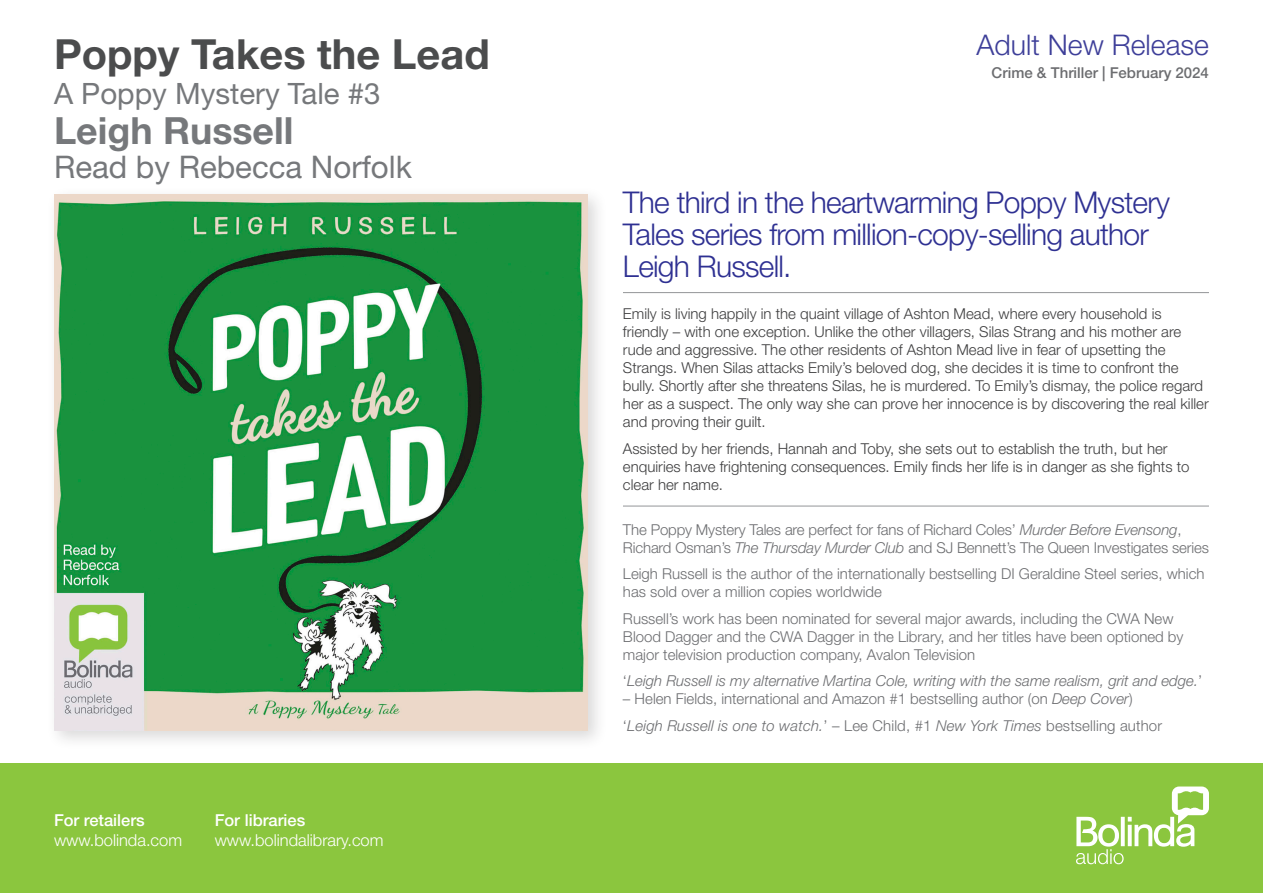
<style>
.page{position:relative;width:1263px;height:893px;background:#fff}
.page>*{position:absolute;margin:0;border:0;box-sizing:border-box;transform-origin:0 0}
.t1{font:700 41.55px "Helvetica Neue LT Std";color:#4b4c4d}
.t2{font:700 37.5px "Helvetica Neue LT Std";color:#76787b}
.t3{font:31.2px "Helvetica Neue LT Std";color:#76787b}
.Teaser_Blurb_-_Adult{font:300 30px/31.5px "Helvetica Neue LT Std";letter-spacing:-.025em;color:#2e3092}
.t4{font:29.4px "Helvetica Neue LT Std";color:#76787b}
.t5{font:300 28.5px "Helvetica Neue LT Std";color:#3e3f99}
.t6{font:300 16.5px "Helvetica Neue LT Std";color:#fff}
.t7{font:500 16.5px "Helvetica Neue LT Std";color:#fff}
.Main_Blurb{font:300 15px/18px "Helvetica Neue LT Std";color:#3e3e3f}
.Award___Quote{font:300 15px/18px "Helvetica Neue LT Std";color:#6c6d70}
.Award___Quote-2{font:italic 300 15px "Helvetica Neue LT Std";color:#6c6d70}
.Genre___date{font:500 15px "Helvetica Neue LT Std";color:#6c6d70}
.s1{font-style:italic}
.s2{font-style:normal}
</style>
<div class="page">
<div style="left:0;top:763px;width:1263px;height:130px;background:#8bc63e"></div>
<svg style="left:1076px;top:786px;width:133px;height:78px"></svg>
<hr style="left:623px;top:506px;width:586px;height:1px;background:#939598">
<hr style="left:623px;top:292px;width:586px;height:1px;background:#939598">
<div style="left:46px;top:186px;width:562px;height:565px;background:#231f20;opacity:.17"></div>
<img style="left:54px;top:194px;width:534px;height:537px">
<p class="t1" style="left:54px;top:29px;width:437px">Poppy Takes the Lead</p>
<p class="t4" style="left:54px;top:76px;width:328px">A Poppy Mystery Tale #3</p>
<p class="t2" style="left:54px;top:107px;width:241px">Leigh Russell</p>
<p class="t3" style="left:54px;top:149px;width:359px">Read by Rebecca Norfolk</p>
<p class="t7" style="left:54px;top:811px;width:92px">For retailers</p>
<p class="t6" style="left:54px;top:830px;width:130px">www.bolinda.com</p>
<p class="t7" style="left:215px;top:811px;width:92px">For libraries</p>
<p class="t6" style="left:215px;top:830px;width:170px">www.bolindalibrary.com</p>
<p class="t5" style="left:977px;top:27px;width:234px">Adult New Release</p>
<p class="Genre___date" style="left:992px;top:63px;width:219px">Crime &amp; Thriller | February 2024</p>
<p class="Teaser_Blurb_-_Adult" style="left:623px;top:186px;width:548px">The third in the heartwarming Poppy Mystery<br>Tales series from million-copy-selling author<br>Leigh Russell.</p>
<p class="Main_Blurb" style="left:623px;top:305px;width:587px">Emily is living happily in the quaint village of Ashton Mead, where every household is friendly – with one exception. Unlike the other villagers, Silas Strang and his mother are rude and aggressive. The other residents of Ashton Mead live in fear of upsetting the Strangs. When Silas attacks Emily’s beloved dog, she decides it is time to confront the bully. Shortly after she threatens Silas, he is murdered. To Emily’s dismay, the police regard her as a suspect. The only way she can prove her innocence is by discovering the real killer and proving their guilt.</p>
<p class="Main_Blurb" style="left:623px;top:439px;width:568px">Assisted by her friends, Hannah and Toby, she sets out to establish the truth, but her enquiries have frightening consequences. Emily finds her life is in danger as she fights to clear her name.</p>
<p class="Award___Quote" style="left:623px;top:520px;width:587px">The Poppy Mystery Tales are perfect for fans of Richard Coles’ <span class="s1">Murder Before Evensong</span>,<br>Richard Osman’s <span class="s1">The Thursday Murder Club</span> and SJ Bennett’s The Queen Investigates series</p>
<p class="Award___Quote" style="left:623px;top:565px;width:583px">Leigh Russell is the author of the internationally bestselling DI Geraldine Steel series, which has sold over a million copies worldwide</p>
<p class="Award___Quote" style="left:623px;top:609px;width:562px">Russell’s work has been nominated for several major awards, including the CWA New<br>Blood Dagger and the CWA Dagger in the Library, and her titles have been optioned by major television production company, Avalon Television</p>
<p class="Award___Quote-2" style="left:623px;top:672px;width:581px"><span class="s2">‘</span>Leigh Russell is my alternative Martina Cole, writing with the same realism, grit and edge.<span class="s2">’</span></p>
<p class="Award___Quote" style="left:623px;top:690px;width:511px">– Helen Fields, international and Amazon #1 bestselling author (on <span class="s1">Deep Cover</span>)</p>
<p class="Award___Quote-2" style="left:623px;top:717px;width:541px"><span class="s2">‘</span>Leigh Russell is one to watch.<span class="s2">’ – Lee Child, #1</span> New York Times <span class="s2">bestselling author</span></p>
</div>
